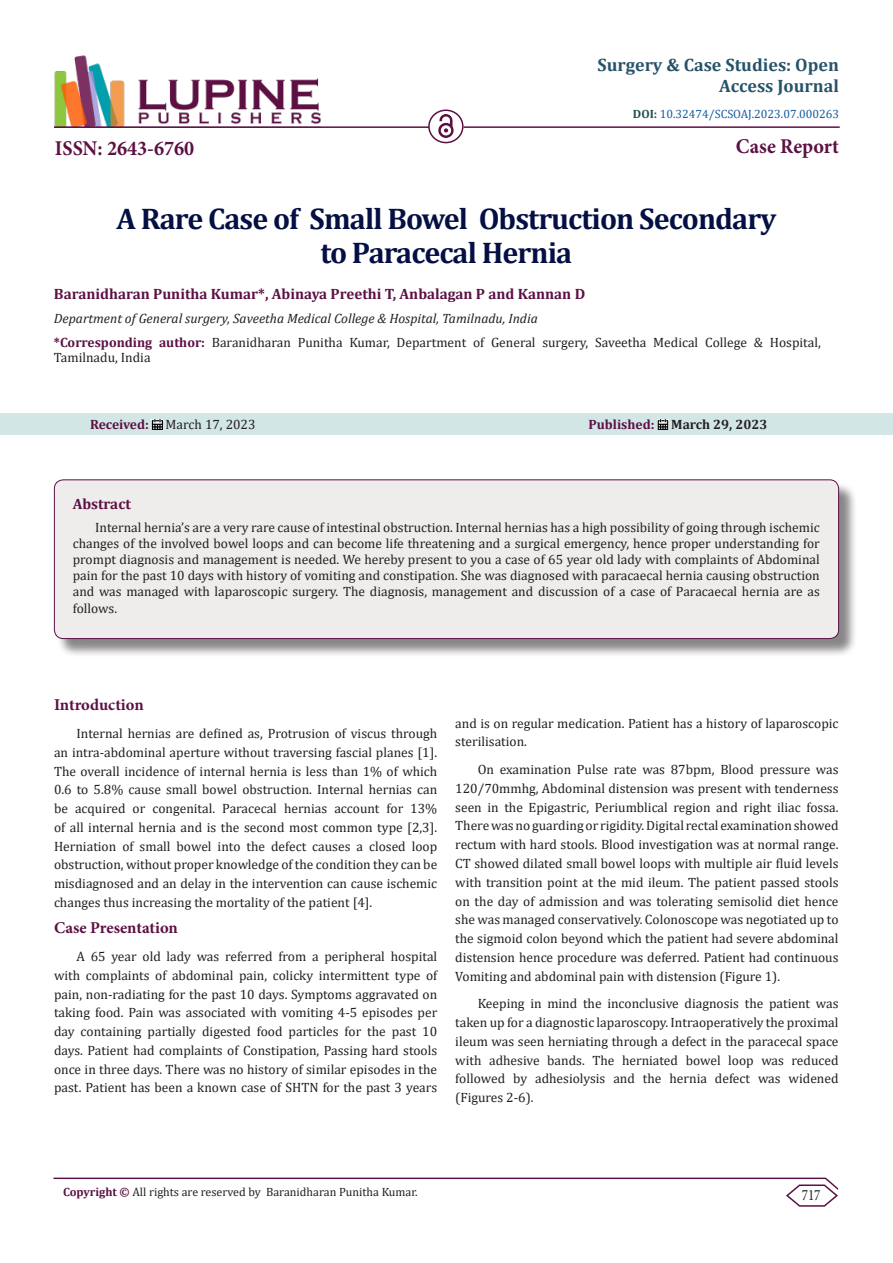
<style>
.page{position:relative;width:893px;height:1263px;background:#fff}
.page>*{position:absolute;margin:0;border:0;box-sizing:border-box;transform-origin:0 0}
.t1{font:700 30px "Cambria";letter-spacing:-.03em;color:#041043}
.t2{font:700 21px "Minion Pro";color:#5c1043;scale:.96 1}
.t3{font:700 18px/21.6px "Cambria";color:#27536a;text-align:right}
.t4{font:700 16.5px "Minion Pro";letter-spacing:-.005em;color:#5c1043}
.t5{font:15.75px "Minion Pro";color:#231f20;scale:.83 1}
.t6{font:700 15px "Cambria";color:#5c1043}
.t7{font:13.5px/18.8px "Cambria";color:#231f20;text-align:justify}
.t8{font:italic 13.5px "Cambria";color:#231f20}
.t9{font:700 13.5px "Cambria";color:#231f20}
.t10{font:12px "Cambria";color:#231f20}
.t11{font:12px "Cambria";color:#175d9e}
.s1{font-weight:700;color:#1e5050}
.s2{font-weight:700;color:#5c1043}
.s3{color:#5c1043}
</style>
<div class="page">
<img style="left:54px;top:55px;width:267px;height:71px">
<hr style="left:54px;top:126px;width:375px;height:2px;background:#5c1043">
<img style="left:438px;top:115px;width:15px;height:23px">
<div style="left:0;top:414px;width:893px;height:21px;background:#d2e6e6"></div>
<svg style="left:152px;top:419px;width:11px;height:11px"></svg>
<svg style="left:657px;top:419px;width:11px;height:11px"></svg>
<div style="left:428px;top:109px;width:36px;height:34px;border:2px solid #5c1043;border-radius:50%"></div>
<hr style="left:464px;top:126px;width:376px;height:2px;background:#5c1043">
<hr style="left:53px;top:1177px;width:773px;height:2px;background:#5c1043">
<svg style="left:785px;top:1177px;width:53px;height:30px"></svg>
<div style="left:56px;top:482px;width:802px;height:176px;background:#231f20;opacity:.54"></div>
<div style="left:54px;top:480px;width:785px;height:158px;background:#efedec;border-radius:9px"></div>
<div style="left:54px;top:479px;width:785px;height:160px;border:1px solid #5c1043;border-radius:9px"></div>
<p class="t3" style="left:598px;top:53px;width:243px">Surgery &amp; Case Studies: Open<br>Access Journal</p>
<p class="t2" style="left:55px;top:134px;width:147px">ISSN: 2643-6760</p>
<p class="t11" style="left:633px;top:107px;width:208px"><span class="s1">DOI:</span> 10.32474/SCSOAJ.2023.07.000263</p>
<p class="t2" style="left:736px;top:131px;width:109px">Case Report</p>
<p class="t1" style="left:116px;top:197px;width:661px">A Rare Case of Small Bowel Obstruction Secondary</p>
<p class="t1" style="left:320px;top:232px;width:253px">to Paracecal Hernia</p>
<p class="t6" style="left:54px;top:283px;width:533px">Baranidharan Punitha Kumar*, Abinaya Preethi T, Anbalagan P and Kannan D</p>
<p class="t8" style="left:54px;top:309px;width:485px">Department of General surgery, Saveetha Medical College &amp; Hospital, Tamilnadu, India</p>
<p class="t7" style="left:54px;top:335px;width:768px;line-height:15px"><span class="s2">*Corresponding author:</span> Baranidharan Punitha Kumar, Department of General surgery, Saveetha Medical College &amp; Hospital,<br>Tamilnadu, India</p>
<p class="t7" style="left:90px;top:414px;width:167px"><span class="s2">Received:</span> March 17, 2023</p>
<p class="t9" style="left:589px;top:414px;width:180px"><span class="s3">Published:</span> March 29, 2023</p>
<p class="t6" style="left:73px;top:494px;width:60px">Abstract</p>
<p class="t7" style="left:73px;top:519px;width:749px;line-height:16.2px;text-indent:22px">Internal hernia’s are a very rare cause of intestinal obstruction. Internal hernias has a high possibility of going through ischemic changes of the involved bowel loops and can become life threatening and a surgical emergency, hence proper understanding for prompt diagnosis and management is needed. We hereby present to you a case of 65 year old lady with complaints of Abdominal pain for the past 10 days with history of vomiting and constipation. She was diagnosed with paracaecal hernia causing obstruction and was managed with laparoscopic surgery. The diagnosis, management and discussion of a case of Paracaecal hernia are as follows.</p>
<p class="t4" style="left:54px;top:693px;width:91px">Introduction</p>
<p class="t7" style="left:54px;top:724px;width:385px;text-indent:22px">Internal hernias are defined as, Protrusion of viscus through an intra-abdominal aperture without traversing fascial planes [1].<br>The overall incidence of internal hernia is less than 1% of which 0.6 to 5.8% cause small bowel obstruction. Internal hernias can be acquired or congenital. Paracecal hernias account for 13% of all internal hernia and is the second most common type [2,3].<br>Herniation of small bowel into the defect causes a closed loop obstruction, without proper knowledge of the condition they can be misdiagnosed and an delay in the intervention can cause ischemic changes thus increasing the mortality of the patient [4].</p>
<p class="t4" style="left:54px;top:916px;width:125px">Case Presentation</p>
<p class="t7" style="left:54px;top:947px;width:385px;text-indent:22px">A 65 year old lady was referred from a peripheral hospital with complaints of abdominal pain, colicky intermittent type of pain, non-radiating for the past 10 days. Symptoms aggravated on taking food. Pain was associated with vomiting 4-5 episodes per day containing partially digested food particles for the past 10 days. Patient had complaints of Constipation, Passing hard stools once in three days. There was no history of similar episodes in the past. Patient has been a known case of SHTN for the past 3 years</p>
<p class="t7" style="left:455px;top:714px;width:385px">and is on regular medication. Patient has a history of laparoscopic sterilisation.</p>
<p class="t7" style="left:455px;top:760px;width:385px;text-indent:22px">On examination Pulse rate was 87bpm, Blood pressure was 120/70mmhg, Abdominal distension was present with tenderness seen in the Epigastric, Periumblical region and right iliac fossa.<br>There was no guarding or rigidity. Digital rectal examination showed rectum with hard stools. Blood investigation was at normal range.<br>CT showed dilated small bowel loops with multiple air fluid levels with transition point at the mid ileum. The patient passed stools on the day of admission and was tolerating semisolid diet hence she was managed conservatively. Colonoscope was negotiated up to the sigmoid colon beyond which the patient had severe abdominal distension hence procedure was deferred. Patient had continuous Vomiting and abdominal pain with distension (Figure 1).</p>
<p class="t7" style="left:455px;top:994px;width:385px;text-indent:22px">Keeping in mind the inconclusive diagnosis the patient was taken up for a diagnostic laparoscopy. Intraoperatively the proximal ileum was seen herniating through a defect in the paracecal space with adhesive bands. The herniated bowel loop was reduced followed by adhesiolysis and the hernia defect was widened (Figures 2-6).</p>
<p class="t10" style="left:63px;top:1185px;width:356px"><span class="s2">Copyright ©</span> All rights are reserved by Baranidharan Punitha Kumar.</p>
<p class="t5" style="left:802px;top:1185px;width:24px">717</p>
</div>
